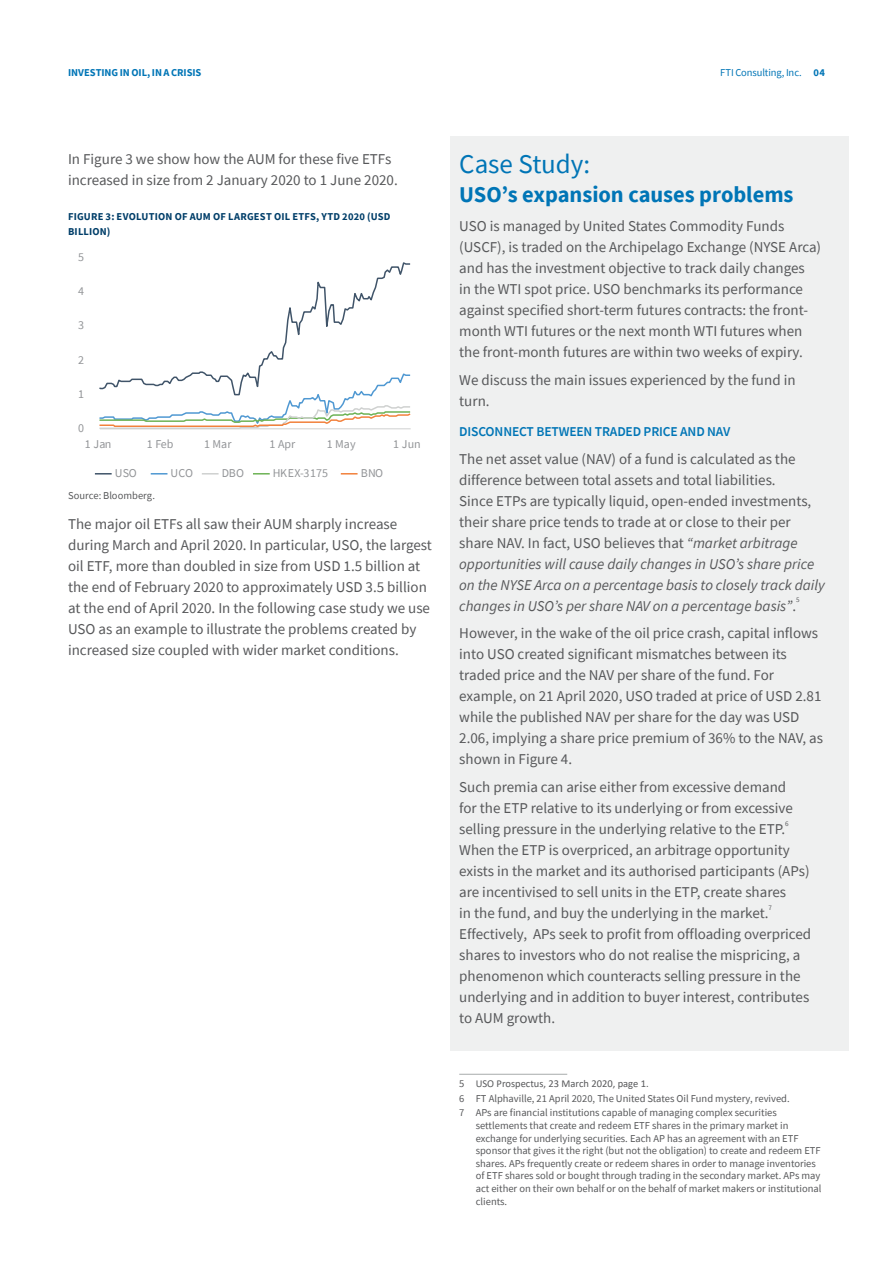
<style>
.page{position:relative;width:893px;height:1263px;background:#fff}
.page>*{position:absolute;margin:0;border:0;box-sizing:border-box;transform-origin:0 0}
.Case_Study_Heading{font:27px "Source Sans Pro";letter-spacing:-.005em;color:#0075b6}
.Case_Study_sub_text{font:700 22.5px "Source Sans Pro";letter-spacing:-.005em;color:#0075b6}
.Body_Copy{font:15px/21px "Source Sans Pro";color:#57585a}
._3rd_Level_Subhea{font:600 13.5px "Source Sans Pro";letter-spacing:-.01em;color:#0075b6}
.t1{font:12px "Source Sans Pro";color:#939598}
.Footnote{font:10.5px/12.6px "Source Sans Pro";color:#57585a}
.Graph_graphic_Chart{font:700 10.5px/15px "Source Sans Pro";letter-spacing:.02em;color:#003e69}
.Footnote-2{font:10.5px "Calibri";color:#57585a}
.t2{font:700 10.5px "Source Sans Pro";color:#0075b6}
.t3{font:10.5px "Source Sans Pro";letter-spacing:-.01em;color:#0075b6}
.Graph_graphic_Chart-2{font:10.5px "Source Sans Pro";color:#57585a}
.Body_Copy-2{font:7.05px "Source Sans Pro";color:#57585a}
.s1{font-weight:700}
.s2{font-style:italic}
.s3{font-family:"Source Sans Pro"}
</style>
<div class="page">
<div style="left:450px;top:136px;width:398px;height:914px;background:#eff0f0"></div>
<hr style="left:459px;top:1074px;width:108px;height:1px;background:#a8abac">
<svg style="left:99px;top:262px;width:312px;height:168px"></svg>
<svg style="left:95px;top:473px;width:17px;height:1px"></svg>
<svg style="left:151px;top:473px;width:16px;height:1px"></svg>
<svg style="left:202px;top:473px;width:17px;height:1px"></svg>
<svg style="left:253px;top:473px;width:17px;height:1px"></svg>
<svg style="left:341px;top:473px;width:17px;height:1px"></svg>
<p class="t2" style="left:68px;top:65px;width:135px">Investi ng in oil, in acrisis</p>
<p class="t3" style="left:720px;top:66px;width:106px">FTI Consulting, Inc. <span class="s1">04</span></p>
<p class="Body_Copy" style="left:68px;top:149px;width:331px">In Figure 3 we show how the AUM for these five ETFs increased in size from 2 January 2020 to 1 June 2020.</p>
<p class="Graph_graphic_Chart" style="left:68px;top:209px;width:324px">FIGURE 3: EVOLUTION OF AUM OF LARGEST OIL ETFS, YTD 2020 (USD<br>BILLION)</p>
<p class="t1" style="left:78px;top:249px;width:7px">5</p>
<p class="t1" style="left:78px;top:283px;width:7px">4</p>
<p class="t1" style="left:78px;top:318px;width:7px">3</p>
<p class="t1" style="left:78px;top:352px;width:7px">2</p>
<p class="t1" style="left:78px;top:386px;width:7px">1</p>
<p class="t1" style="left:78px;top:421px;width:7px">0</p>
<p class="t1" style="left:85px;top:436px;width:28px">1 Jan</p>
<p class="t1" style="left:147px;top:436px;width:28px">1 Feb</p>
<p class="t1" style="left:204px;top:436px;width:29px">1 Mar</p>
<p class="t1" style="left:269px;top:436px;width:27px">1 Apr</p>
<p class="t1" style="left:327px;top:436px;width:30px">1 May</p>
<p class="t1" style="left:393px;top:436px;width:29px">1 Jun</p>
<p class="t1" style="left:115px;top:465px;width:23px">USO</p>
<p class="t1" style="left:171px;top:465px;width:24px">UCO</p>
<p class="t1" style="left:222px;top:465px;width:24px">DBO</p>
<p class="t1" style="left:273px;top:465px;width:57px">HKEX-3175</p>
<p class="t1" style="left:361px;top:465px;width:24px">BNO</p>
<p class="Graph_graphic_Chart-2" style="left:68px;top:489px;width:88px">Source: Bloomberg.</p>
<p class="Body_Copy" style="left:68px;top:513px;width:365px">The major oil ETFs all saw their AUM sharply increase during March and April 2020. In particular, USO, the largest oil ETF, more than doubled in size from USD 1.5 billion at the end of February 2020 to approximately USD 3.5 billion at the end of April 2020. In the following case study we use USO as an example to illustrate the problems created by increased size coupled with wider market conditions.</p>
<p class="Case_Study_Heading" style="left:459px;top:147px;width:132px">Case Study:</p>
<p class="Case_Study_sub_text" style="left:459px;top:179px;width:336px">USO’s expansion causes problems</p>
<p class="Body_Copy" style="left:459px;top:216px;width:363px">USO is managed by United States Commodity Funds (USCF), is traded on the Archipelago Exchange (NYSE Arca) and has the investment objective to track daily changes<br>in the WTI spot price. USO benchmarks its performance against specified short-term futures contracts: the front&shy;month WTI futures or the next month WTI futures when the front-month futures are within two weeks of expiry.</p>
<p class="Body_Copy" style="left:459px;top:370px;width:338px">We discuss the main issues experienced by the fund in turn.</p>
<p class="_3rd_Level_Subhea" style="left:459px;top:422px;width:273px">DISCONNECT BETWEEN TRADED PRICE AND NAV</p>
<p class="Body_Copy" style="left:459px;top:448px;width:367px">The net asset value (NAV) of a fund is calculated as the difference between total assets and total liabilities.<br>Since ETPs are typically liquid, open-ended investments, their share price tends to trade at or close to their per share NAV. In fact, USO believes that <span class="s2">“market arbitrage opportunities will cause daily changes in USO’s share price on the NYSE Arca on a percentage basis to closely track daily changes in USO’s per share NAV on a percentage basis”</span>.</p>
<p class="Body_Copy-2" style="left:796px;top:595px;width:5px">5</p>
<p class="Body_Copy" style="left:459px;top:623px;width:365px">However, in the wake of the oil price crash, capital inflows into USO created significant mismatches between its traded price and the NAV per share of the fund. For example, on 21 April 2020, USO traded at price of USD 2.81 while the published NAV per share for the day was USD 2.06, implying a share price premium of 36% to the NAV, as shown in Figure 4.</p>
<p class="Body_Copy" style="left:459px;top:776px;width:335px">Such premia can arise either from excessive demand for the ETP relative to its underlying or from excessive selling pressure in the underlying relative to the ETP.</p>
<p class="Body_Copy-2" style="left:785px;top:819px;width:5px">6</p>
<p class="Body_Copy" style="left:459px;top:839px;width:352px">When the ETP is overpriced, an arbitrage opportunity exists in the market and its authorised participants (APs) are incentivised to sell units in the ETP, create shares<br>in the fund, and buy the underlying in the market.</p>
<p class="Body_Copy-2" style="left:769px;top:903px;width:5px">7</p>
<p class="Body_Copy" style="left:459px;top:923px;width:353px">Effectively, APs seek to profit from offloading overpriced shares to investors who do not realise the mispricing, a phenomenon which counteracts selling pressure in the underlying and in addition to buyer interest, contributes to AUM growth.</p>
<p class="Footnote-2" style="left:459px;top:1076px;width:191px"><span class="s3">5</span> USO Prospectus, 23 March 2020, page 1.</p>
<p class="Footnote" style="left:459px;top:1092px;width:332px">6 FT Alphaville, 21 April 2020, The United States Oil Fund mystery, revived.</p>
<p class="Footnote" style="left:476px;top:1106px;width:347px;text-indent:-16px">7 APs are financial institutions capable of managing complex securities settlements that create and redeem ETF shares in the primary market in exchange for underlying securities. Each AP has an agreement with an ETF sponsor that gives it the right (but not the obligation) to create and redeem ETF shares. APs frequently create or redeem shares in order to manage inventories of ETF shares sold or bought through trading in the secondary market. APs may act either on their own behalf or on the behalf of market makers or institutional clients.</p>
</div>
